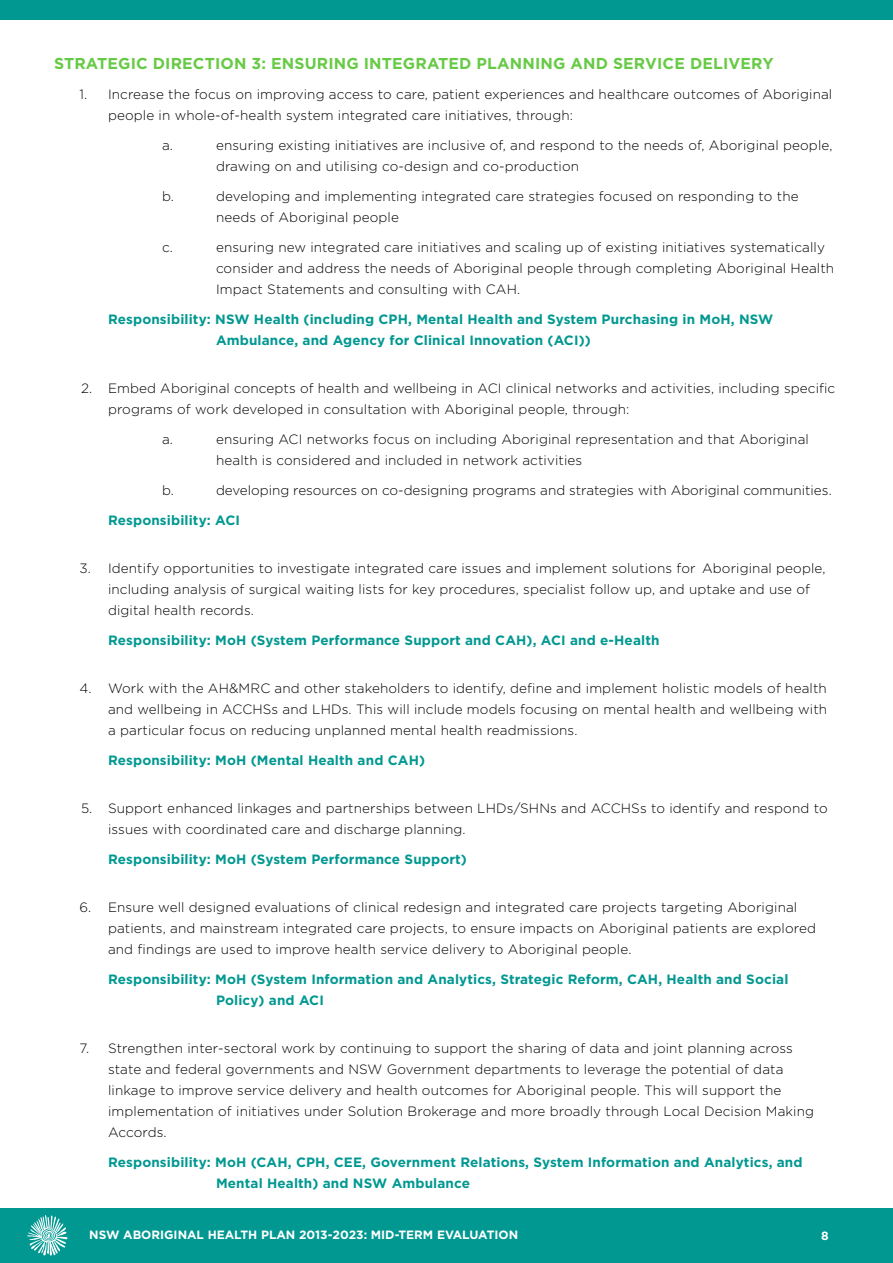
<style>
.page{position:relative;width:893px;height:1263px;background:#fff}
.page>*{position:absolute;margin:0;border:0;box-sizing:border-box;transform-origin:0 0}
.t1{font:700 15.75px "Gotham";letter-spacing:.01em;color:#67ca45}
.t2{font:300 13.5px/21px "Gotham";letter-spacing:.01em;color:#000}
.t3{font:700 13.5px/21px "Gotham";letter-spacing:.01em;color:#009891}
.t4{font:700 12px "Gotham";color:#fff}
</style>
<div class="page">
<div style="left:0;top:1209px;width:893px;height:54px;background:#009891"></div>
<svg style="left:27px;top:1215px;width:41px;height:40px"></svg>
<div style="left:0;top:0;width:893px;height:19px;background:#009891"></div>
<p class="t1" style="left:54px;top:54px;width:721px">STRATEGIC DIRECTION 3: ENSURING INTEGRATED PLANNING AND SERVICE DELIVERY</p>
<p class="t2" style="left:108px;top:83px;width:726px;text-indent:-28px">1. Increase the focus on improving access to care, patient experiences and healthcare outcomes of Aboriginal people in whole-of-health system integrated care initiatives, through:</p>
<p class="t2" style="left:162px;top:134px;width:12px">a.</p>
<p class="t2" style="left:216px;top:134px;width:618px">ensuring existing initiatives are inclusive of, and respond to the needs of, Aboriginal people, drawing on and utilising co-design and co-production</p>
<p class="t2" style="left:162px;top:185px;width:14px">b.</p>
<p class="t2" style="left:216px;top:185px;width:584px">developing and implementing integrated care strategies focused on responding to the needs of Aboriginal people</p>
<p class="t2" style="left:162px;top:236px;width:12px">c.</p>
<p class="t2" style="left:216px;top:236px;width:620px">ensuring new integrated care initiatives and scaling up of existing initiatives systematically consider and address the needs of Aboriginal people through completing Aboriginal Health<br>Impact Statements and consulting with CAH.</p>
<p class="t3" style="left:216px;top:308px;width:559px;text-indent:-108px">Responsibility: NSW Health (including CPH, Mental Health and System Purchasing in MoH, NSW<br>Ambulance, and Agency for Clinical Innovation (ACI))</p>
<p class="t2" style="left:108px;top:377px;width:729px;text-indent:-27px">2. Embed Aboriginal concepts of health and wellbeing in ACI clinical networks and activities, including specific programs of work developed in consultation with Aboriginal people, through:</p>
<p class="t2" style="left:162px;top:428px;width:12px">a.</p>
<p class="t2" style="left:216px;top:428px;width:594px">ensuring ACI networks focus on including Aboriginal representation and that Aboriginal health is considered and included in network activities</p>
<p class="t2" style="left:162px;top:479px;width:14px">b.</p>
<p class="t2" style="left:216px;top:479px;width:617px">developing resources on co-designing programs and strategies with Aboriginal communities.</p>
<p class="t3" style="left:108px;top:509px;width:134px">Responsibility: ACI</p>
<p class="t2" style="left:108px;top:557px;width:719px;text-indent:-28px">3. Identify opportunities to investigate integrated care issues and implement solutions for Aboriginal people, including analysis of surgical waiting lists for key procedures, specialist follow up, and uptake and use of digital health records.</p>
<p class="t3" style="left:108px;top:629px;width:553px">Responsibility: MoH (System Performance Support and CAH), ACI and e-Health</p>
<p class="t2" style="left:108px;top:677px;width:721px;text-align:justify;text-indent:-28px">4. Work with the AH&amp;MRC and other stakeholders to identify, define and implement holistic models of health and wellbeing in ACCHSs and LHDs. This will include models focusing on mental health and wellbeing with a particular focus on reducing unplanned mental health readmissions.</p>
<p class="t3" style="left:108px;top:749px;width:319px">Responsibility: MoH (Mental Health and CAH)</p>
<p class="t2" style="left:108px;top:797px;width:721px;text-indent:-27px">5. Support enhanced linkages and partnerships between LHDs/SHNs and ACCHSs to identify and respond to issues with coordinated care and discharge planning.</p>
<p class="t3" style="left:108px;top:848px;width:360px">Responsibility: MoH (System Performance Support)</p>
<p class="t2" style="left:108px;top:896px;width:709px;text-indent:-28px">6. Ensure well designed evaluations of clinical redesign and integrated care projects targeting Aboriginal patients, and mainstream integrated care projects, to ensure impacts on Aboriginal patients are explored and findings are used to improve health service delivery to Aboriginal people.</p>
<p class="t3" style="left:216px;top:968px;width:574px;text-indent:-108px">Responsibility: MoH (System Information and Analytics, Strategic Reform, CAH, Health and Social<br>Policy) and ACI</p>
<p class="t2" style="left:108px;top:1037px;width:708px;text-indent:-28px">7. Strengthen inter-sectoral work by continuing to support the sharing of data and joint planning across state and federal governments and NSW Government departments to leverage the potential of data linkage to improve service delivery and health outcomes for Aboriginal people. This will support the implementation of initiatives under Solution Brokerage and more broadly through Local Decision Making Accords.</p>
<p class="t3" style="left:216px;top:1151px;width:588px;text-indent:-108px">Responsibility: MoH (CAH, CPH, CEE, Government Relations, System Information and Analytics, and<br>Mental Health) and NSW Ambulance</p>
<p class="t4" style="left:89px;top:1228px;width:430px">NSW ABORIGINAL HEALTH PLAN 2013-2023: MID-TERM EVALUATION</p>
<p class="t4" style="left:821px;top:1229px;width:9px">8</p>
</div>
